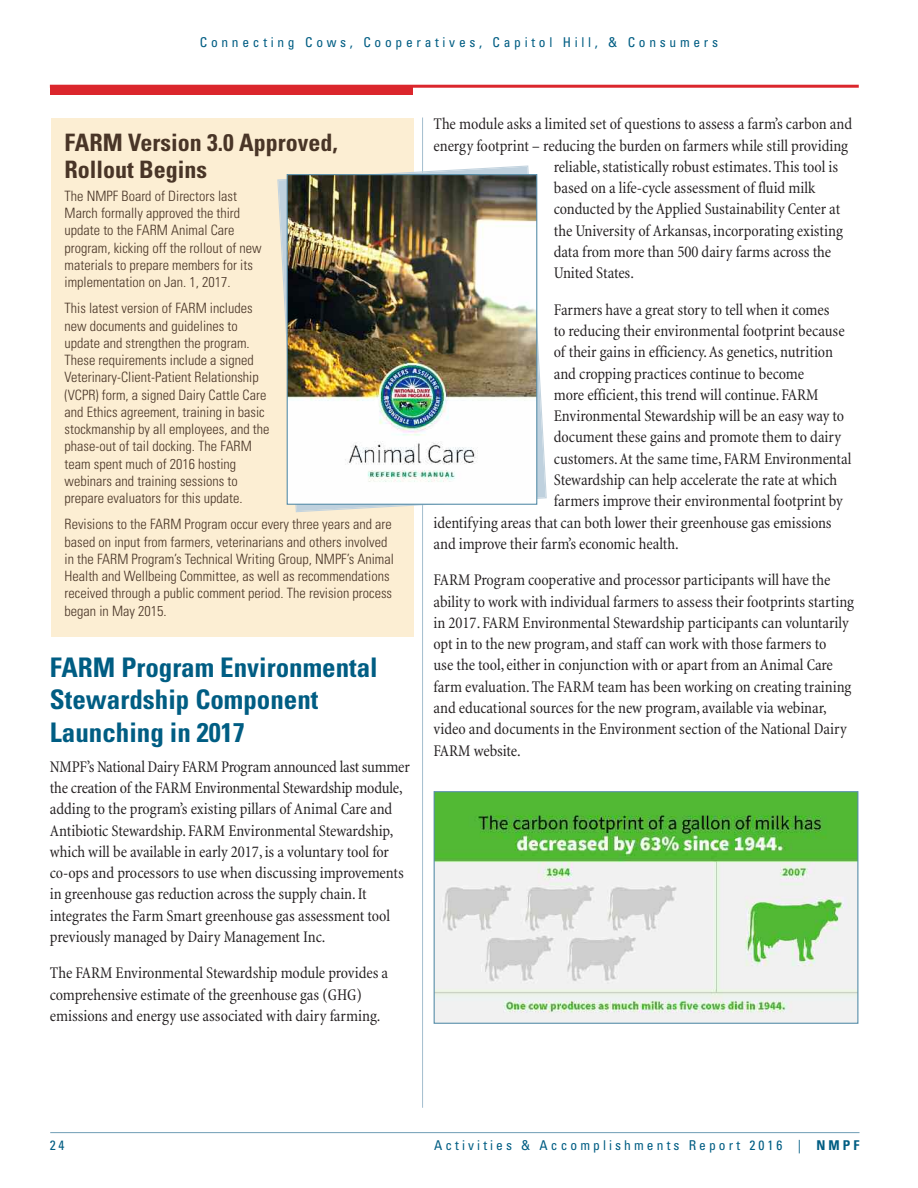
<style>
.page{position:relative;width:918px;height:1188px;background:#fff}
.page>*{position:absolute;margin:0;border:0;box-sizing:border-box;transform-origin:0 0}
.t1{font:700 condensed 27px/32.4px "Univers";color:#005d83}
.t2{font:700 condensed 24px/27.3px "Univers";color:#493527}
.t3{font:condensed 16.5px/21.3px "Minion";letter-spacing:-.005em;color:#231f20}
.t4{font:300 condensed 14.25px/17.2px "Univers";color:#493527}
.t5{font:condensed 13.5px "Univers";letter-spacing:.275em;color:#005d83}
.t6{font:condensed 13.5px "Univers";letter-spacing:.23em;color:#005d83}
.s1{font-weight:700}
</style>
<div class="page">
<hr style="left:50px;top:1132px;width:810px;height:1px;background:#709db5">
<div style="left:50px;top:86px;width:363px;height:9px;background:#db262c"></div>
<hr style="left:50px;top:85px;width:809px;height:3px;background:#db262c">
<hr style="left:422px;top:118px;width:1px;height:990px;background:#a3bdce">
<img style="left:436px;top:793px;width:420px;height:229px">
<div style="left:434px;top:791px;width:424px;height:233px;border:1px solid #598faa"></div>
<div style="left:51px;top:118px;width:362px;height:519px;background:#fceed3"></div>
<svg style="left:277px;top:165px;width:270px;height:348px"></svg>
<img style="left:289px;top:176px;width:246px;height:327px">
<div style="left:287px;top:174px;width:250px;height:331px;border:1px solid #598faa"></div>
<p class="t5" style="left:200px;top:37px;width:520px">Connecting Cows, Cooperatives, Capitol Hill, &amp; Consumers</p>
<h2 class="t2" style="left:65px;top:130px;width:275px">FARM Version 3.0 Approved,<br>Rollout Begins</h2>
<p class="t4" style="left:65px;top:188px;width:199px">The NMPF Board of Directors last March formally approved the third update to the FARM Animal Care program, kicking off the rollout of new materials to prepare members for its implementation on Jan. 1, 2017.</p>
<p class="t4" style="left:65px;top:301px;width:206px">This latest version of FARM includes new documents and guidelines to update and strengthen the program.<br>These requirements include a signed Veterinary-Client-Patient Relationship (VCPR) form, a signed Dairy Cattle Care and Ethics agreement, training in basic stockmanship by all employees, and the phase-out of tail docking. The FARM team spent much of 2016 hosting webinars and training sessions to prepare evaluators for this update.</p>
<p class="t4" style="left:65px;top:517px;width:331px">Revisions to the FARM Program occur every three years and are based on input from farmers, veterinarians and others involved in the FARM Program’s Technical Writing Group, NMPF’s Animal Health and Wellbeing Committee, as well as recommendations received through a public comment period. The revision process began in May 2015.</p>
<h1 class="t1" style="left:50px;top:653px;width:329px">FARM Program Environmental<br>Stewardship Component<br>Launching in 2017</h1>
<p class="t3" style="left:50px;top:757px;width:361px">NMPF’s National Dairy FARM Program announced last summer the creation of the FARM Environmental Stewardship module, adding to the program’s existing pillars of Animal Care and Antibiotic Stewardship. FARM Environmental Stewardship, which will be available in early 2017, is a voluntary tool for co-ops and processors to use when discussing improvements in greenhouse gas reduction across the supply chain.It integrates the Farm Smart greenhouse gas assessment tool previously managed by Dairy Management Inc.</p>
<p class="t3" style="left:50px;top:964px;width:340px">The FARM Environmental Stewardship module provides a comprehensive estimate of the greenhouse gas (GHG) emissions and energy use associated with dairy farming.</p>
<p class="t3" style="left:434px;top:115px;width:420px">The module asks a limited set of questions to assess a farm’s carbon and</p>
<p class="t3" style="left:434px;top:136px;width:416px">energy footprint – reducing the burden on farmers while still providing</p>
<p class="t3" style="left:554px;top:157px;width:286px">reliable,statistically robust estimates.This tool is</p>
<p class="t3" style="left:554px;top:179px;width:263px">based on a life-cycle assessment of fluid milk</p>
<p class="t3" style="left:554px;top:200px;width:288px">conducted by the Applied Sustainability Center at</p>
<p class="t3" style="left:554px;top:221px;width:291px">the University of Arkansas, incorporating existing</p>
<p class="t3" style="left:554px;top:243px;width:279px">data from more than 500 dairy farms across the</p>
<p class="t3" style="left:554px;top:264px;width:82px">United States.</p>
<p class="t3" style="left:554px;top:300px;width:277px">Farmers have a great story to tell when it comes</p>
<p class="t3" style="left:554px;top:321px;width:292px">to reducing their environmental footprint because</p>
<p class="t3" style="left:554px;top:343px;width:281px">of their gains in efficiency.As genetics, nutrition</p>
<p class="t3" style="left:554px;top:364px;width:252px">and cropping practices continue to become</p>
<p class="t3" style="left:554px;top:385px;width:266px">more efficient,this trend will continue. FARM</p>
<p class="t3" style="left:554px;top:407px;width:292px">Environmental Stewardship will be an easy way to</p>
<p class="t3" style="left:554px;top:428px;width:289px">document these gains and promote them to dairy</p>
<p class="t3" style="left:554px;top:449px;width:299px">customers.At the same time, FARM Environmental</p>
<p class="t3" style="left:554px;top:471px;width:285px">Stewardship can help accelerate the rate at which</p>
<p class="t3" style="left:554px;top:492px;width:291px">farmers improve their environmental footprint by</p>
<p class="t3" style="left:434px;top:513px;width:400px">identifying areas that can both lower their greenhouse gas emissions</p>
<p class="t3" style="left:434px;top:534px;width:247px">and improve their farm’s economic health.</p>
<p class="t3" style="left:434px;top:571px;width:422px">FARM Program cooperative and processor participants will have the ability to work with individual farmers to assess their footprints starting in 2017. FARM Environmental Stewardship participants can voluntarily opt in to the new program, and staff can work with those farmers to<br>use the tool,either in conjunction with or apart from an Animal Care farm evaluation.The FARM team has been working on creating training and educational sources for the new program, available via webinar, video and documents in the Environment section of the National Dairy FARM website.</p>
<p class="t5" style="left:50px;top:1141px;width:16px">24</p>
<p class="t6" style="left:434px;top:1141px;width:427px">Activities &amp; Accomplishments Report 2016 | <span class="s1">NMPF</span></p>
</div>
